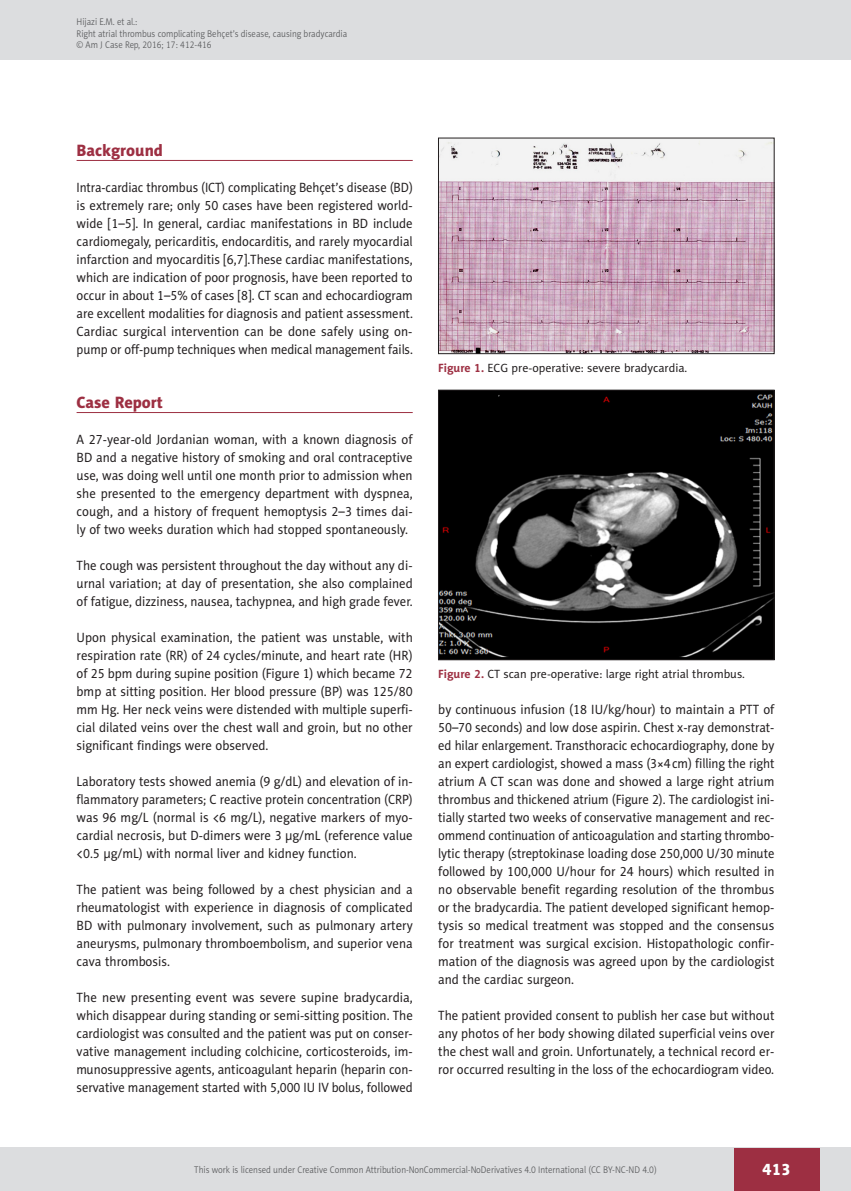
<style>
.page{position:relative;width:851px;height:1191px;background:#fff}
.page>*{position:absolute;margin:0;border:0;box-sizing:border-box;transform-origin:0 0}
.AJCR_Headline_1{font:16.5px "Naomi Sans EFN Heavy";color:#9d2f42}
.t1{font:16.5px "Naomi Sans EFN Heavy";color:#fff}
.AJCR_Body{font:13.5px/18px "Naomi Sans EFN";color:#231f20;text-align:justify;scale:.95 1}
.AJCR_Body-2{font:13.5px/18px "Naomi Sans EFN";color:#231f20;text-align:justify;scale:.93 1}
.AJCR_Body-3{font:13.5px/18px "Naomi Sans EFN";color:#231f20;text-align:justify;scale:.96 1}
.AJCR_Rycina_tytul{font:12px "Naomi Sans EFN";color:#231f20}
.AJCR_pagina_zywa{font:9.75px/11.2px "Naomi Sans EFN Light";color:#57585a;scale:.9 1}
.AJCR_pagina_sygnatur{font:9.75px "Naomi Sans EFN Light";color:#57585a;scale:.9 1}
.s1{font-weight:700;color:#9d2f42}
</style>
<div class="page">
<hr style="left:77px;top:160px;width:335px;height:1px;background:#9d2f42">
<hr style="left:77px;top:412px;width:335px;height:1px;background:#9d2f42">
<img style="left:440px;top:140px;width:332px;height:212px">
<div style="left:438px;top:138px;width:336px;height:216px;border:1px solid #231f20"></div>
<img style="left:440px;top:392px;width:332px;height:266px">
<div style="left:438px;top:390px;width:336px;height:270px;border:1px solid #231f20"></div>
<div style="left:0;top:1148px;width:850px;height:43px;background:#dcdddf"></div>
<div style="left:733px;top:1147px;width:86px;height:43px;background:#9d2f42"></div>
<div style="left:0;top:0;width:850px;height:60px;background:#dcdddf"></div>
<p class="AJCR_pagina_zywa" style="left:77px;top:16px;width:302px">Hijazi E.M. et al.:<br>Right atrial thrombus complicating Behçet’s disease, causing bradycardia</p>
<p class="AJCR_pagina_sygnatur" style="left:77px;top:39px;width:152px">© Am J Case Rep, 2016; 17: 412-416</p>
<p class="AJCR_Headline_1" style="left:77px;top:140px;width:88px">Background</p>
<p class="AJCR_Body-2" style="left:77px;top:178px;width:363px">Intra-cardiac thrombus (ICT) complicating Behçet’s disease (BD) is extremely rare; only 50 cases have been registered world&shy;wide [1–5]. In general, cardiac manifestations in BD include cardiomegaly, pericarditis, endocarditis, and rarely myocardial infarction and myocarditis [6,7].These cardiac manifestations, which are indication of poor prognosis, have been reported to occur in about 1–5% of cases [8]. CT scan and echocardiogram are excellent modalities for diagnosis and patient assessment.<br>Cardiac surgical intervention can be done safely using on&shy;pump or off-pump techniques when medical management fails.</p>
<p class="AJCR_Headline_1" style="left:77px;top:392px;width:88px">Case Report</p>
<p class="AJCR_Body" style="left:77px;top:430px;width:355px">A 27-year-old Jordanian woman, with a known diagnosis of BD and a negative history of smoking and oral contraceptive use, was doing well until one month prior to admission when she presented to the emergency department with dyspnea, cough, and a history of frequent hemoptysis 2–3 times dai&shy;ly of two weeks duration which had stopped spontaneously.</p>
<p class="AJCR_Body" style="left:77px;top:556px;width:355px">The cough was persistent throughout the day without any di&shy;urnal variation; at day of presentation, she also complained of fatigue, dizziness, nausea, tachypnea, and high grade fever.</p>
<p class="AJCR_Body" style="left:77px;top:628px;width:355px">Upon physical examination, the patient was unstable, with respiration rate (RR) of 24 cycles/minute, and heart rate (HR) of 25 bpm during supine position (Figure 1) which became 72 bmp at sitting position. Her blood pressure (BP) was 125/80 mm Hg. Her neck veins were distended with multiple superfi&shy;cial dilated veins over the chest wall and groin, but no other significant findings were observed.</p>
<p class="AJCR_Body" style="left:77px;top:772px;width:355px">Laboratory tests showed anemia (9 g/dL) and elevation of in&shy;flammatory parameters; C reactive protein concentration (CRP) was 96 mg/L (normal is &lt;6 mg/L), negative markers of myo&shy;cardial necrosis, but D-dimers were 3 μg/mL (reference value &lt;0.5 μg/mL) with normal liver and kidney function.</p>
<p class="AJCR_Body" style="left:77px;top:880px;width:355px">The patient was being followed by a chest physician and a rheumatologist with experience in diagnosis of complicated BD with pulmonary involvement, such as pulmonary artery aneurysms, pulmonary thromboembolism, and superior vena cava thrombosis.</p>
<p class="AJCR_Body-3" style="left:77px;top:988px;width:352px">The new presenting event was severe supine bradycardia, which disappear during standing or semi-sitting position. The cardiologist was consulted and the patient was put on conser&shy;vative management including colchicine, corticosteroids, im&shy;munosuppressive agents, anticoagulant heparin (heparin con&shy;servative management started with 5,000 IU IV bolus, followed</p>
<p class="AJCR_Rycina_tytul" style="left:438px;top:361px;width:250px"><span class="s1">Figure 1.</span> ECG pre-operative: severe bradycardia.</p>
<p class="AJCR_Rycina_tytul" style="left:438px;top:667px;width:308px"><span class="s1">Figure 2.</span> CT scan pre-operative: large right atrial thrombus.</p>
<p class="AJCR_Body" style="left:438px;top:700px;width:355px">by continuous infusion (18 IU/kg/hour) to maintain a PTT of 50–70 seconds) and low dose aspirin. Chest x-ray demonstrat&shy;ed hilar enlargement. Transthoracic echocardiography, done by an expert cardiologist, showed a mass (3×4cm) filling the right atrium A CT scan was done and showed a large right atrium thrombus and thickened atrium (Figure 2). The cardiologist ini&shy;tially started two weeks of conservative management and rec&shy;ommend continuation of anticoagulation and starting thrombo&shy;lytic therapy (streptokinase loading dose 250,000 U/30 minute followed by 100,000 U/hour for 24 hours) which resulted in no observable benefit regarding resolution of the thrombus or the bradycardia. The patient developed significant hemop&shy;tysis so medical treatment was stopped and the consensus for treatment was surgical excision. Histopathologic confir&shy;mation of the diagnosis was agreed upon by the cardiologist and the cardiac surgeon.</p>
<p class="AJCR_Body" style="left:438px;top:1006px;width:355px">The patient provided consent to publish her case but without any photos of her body showing dilated superficial veins over the chest wall and groin. Unfortunately, a technical record er&shy;ror occurred resulting in the loss of the echocardiogram video.</p>
<p class="AJCR_pagina_zywa" style="left:194px;top:1164px;width:515px">This work is licensed under Creative Common Attribution-NonCommercial-NoDerivatives 4.0 International (CC BY-NC-ND 4.0)</p>
<p class="t1" style="left:762px;top:1159px;width:30px">413</p>
</div>
